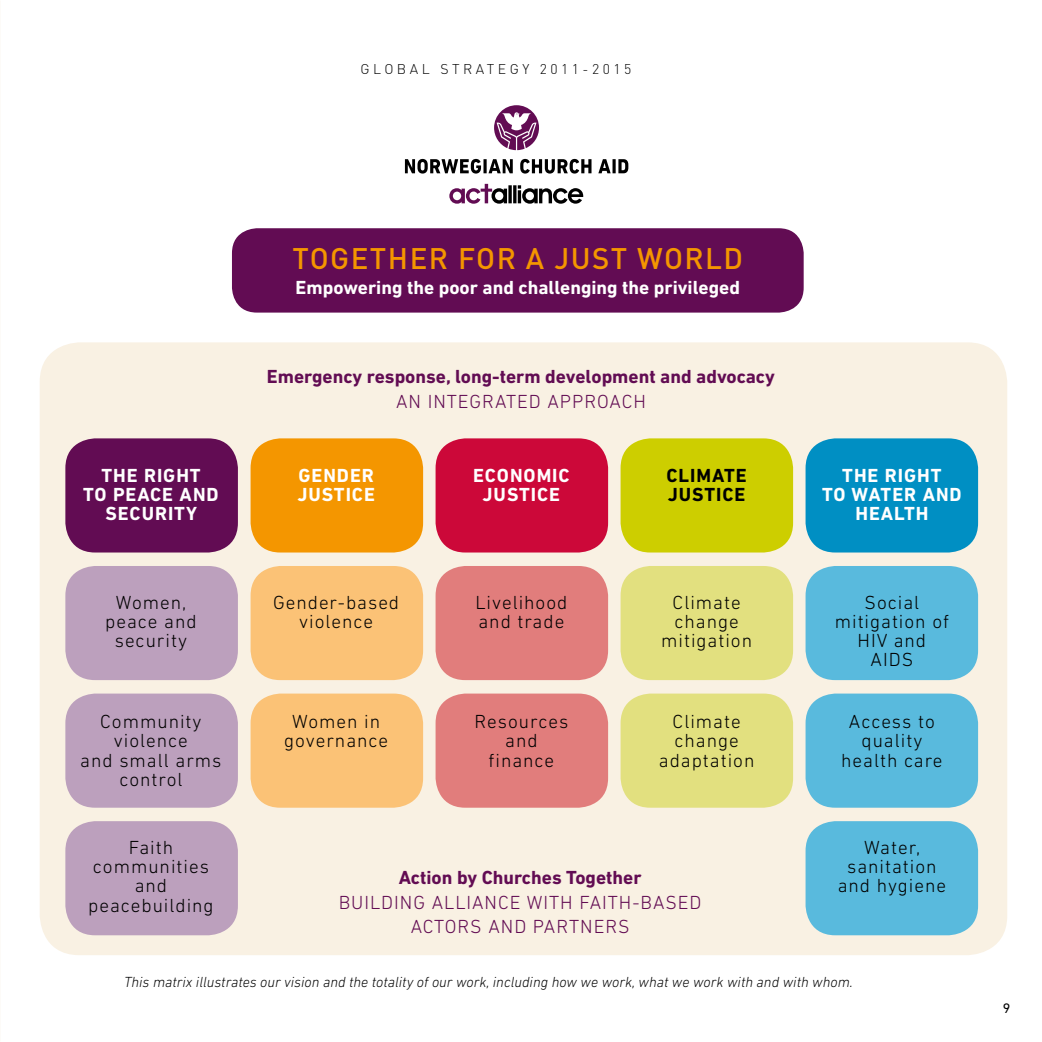
<style>
.page{position:relative;width:1042px;height:1042px;background:#fff}
.page>*{position:absolute;margin:0;border:0;box-sizing:border-box;transform-origin:0 0}
.t1{font:500 29.4px "DIN";letter-spacing:.05em;color:#f49600}
.t2{font:300 19.25px/19.2px "DIN Next LT Pro";letter-spacing:.05em;color:#000;text-align:center}
.t3{font:700 19.25px/19.2px "DIN Next LT Pro";letter-spacing:.05em;color:#fff;text-align:center}
.t4{font:700 19.25px "DIN Next LT Pro";color:#620c53}
.t5{font:300 19.25px "DIN Next LT Pro";color:#620c53}
.t6{font:700 19.25px "DIN Next LT Pro";color:#fff}
.t7{font:700 19.25px/19.2px "DIN Next LT Pro";letter-spacing:.05em;color:#000}
.t8{font:italic 300 14.88px "DIN Next LT Pro";color:#000}
.t9{font:300 14px "DIN";letter-spacing:.25em;color:#000}
.t10{font:14px "DIN Next LT Pro";color:#000}
</style>
<div class="page">
<div style="left:40px;top:342px;width:967px;height:613px;background:#f9f1e3;border-radius:40px"></div>
<div style="left:232px;top:228px;width:571px;height:85px;background:#620c53;border-radius:25px"></div>
<div style="left:251px;top:438px;width:172px;height:114px;background:#f49600;border-radius:30px"></div>
<div style="left:65px;top:438px;width:173px;height:114px;background:#620c53;border-radius:30px"></div>
<div style="left:435px;top:438px;width:173px;height:114px;background:#cc0839;border-radius:30px"></div>
<div style="left:620px;top:438px;width:173px;height:114px;background:#cdce00;border-radius:30px"></div>
<div style="left:805px;top:438px;width:173px;height:114px;background:#008fc3;border-radius:30px"></div>
<div style="left:251px;top:566px;width:172px;height:114px;background:#fbc276;border-radius:30px"></div>
<div style="left:65px;top:566px;width:173px;height:114px;background:#bca0bd;border-radius:30px"></div>
<div style="left:435px;top:566px;width:173px;height:114px;background:#e17d7c;border-radius:30px"></div>
<div style="left:620px;top:566px;width:173px;height:114px;background:#e2e07f;border-radius:30px"></div>
<div style="left:805px;top:566px;width:173px;height:114px;background:#59badd;border-radius:30px"></div>
<div style="left:251px;top:693px;width:172px;height:115px;background:#fbc276;border-radius:30px"></div>
<div style="left:65px;top:693px;width:173px;height:115px;background:#bca0bd;border-radius:30px"></div>
<div style="left:435px;top:693px;width:173px;height:115px;background:#e17d7c;border-radius:30px"></div>
<div style="left:620px;top:693px;width:173px;height:115px;background:#e2e07f;border-radius:30px"></div>
<div style="left:805px;top:693px;width:173px;height:115px;background:#59badd;border-radius:30px"></div>
<div style="left:65px;top:821px;width:173px;height:114px;background:#bca0bd;border-radius:30px"></div>
<div style="left:805px;top:821px;width:173px;height:114px;background:#59badd;border-radius:30px"></div>
<svg style="left:449px;top:184px;width:134px;height:20px"></svg>
<svg style="left:494px;top:105px;width:45px;height:45px"></svg>
<svg style="left:405px;top:159px;width:76px;height:15px"></svg>
<svg style="left:483px;top:159px;width:4px;height:14px"></svg>
<svg style="left:488px;top:159px;width:25px;height:14px"></svg>
<svg style="left:520px;top:159px;width:71px;height:15px"></svg>
<svg style="left:598px;top:159px;width:12px;height:14px"></svg>
<svg style="left:612px;top:159px;width:4px;height:14px"></svg>
<svg style="left:618px;top:159px;width:10px;height:14px"></svg>
<p class="t9" style="left:360px;top:61px;width:272px">GLOBAL STRATEGY 2011-2015</p>
<h1 class="t1" style="left:292px;top:239px;width:452px">TOGETHER FOR A JUST WORLD</h1>
<p class="t6" style="left:296px;top:276px;width:446px">Empowering the poor and challenging the privileged</p>
<p class="t4" style="left:267px;top:365px;width:509px">Emergency response, long-term development and advocacy</p>
<p class="t5" style="left:396px;top:390px;width:44px">an integrated</p>
<p class="t5" style="left:547px;top:390px;width:14px">approach</p>
<p class="t3" style="left:83px;top:465px;width:137px">The right<br>to peace and security</p>
<p class="t3" style="left:297px;top:465px;width:78px;text-align:left">Gender<br>Justice</p>
<p class="t3" style="left:473px;top:465px;width:98px">Economic<br>Justice</p>
<p class="t7" style="left:666px;top:465px;width:78px">Climate<br>Justice</p>
<p class="t3" style="left:822px;top:465px;width:141px">The right<br>to wate r and health</p>
<p class="t2" style="left:105px;top:592px;width:93px">Women, peace and security</p>
<p class="t2" style="left:273px;top:592px;width:128px">Gender-based violence</p>
<p class="t2" style="left:475px;top:592px;width:93px;text-align:left">Livelihood and trade</p>
<p class="t2" style="left:661px;top:592px;width:92px">Climate change mitigation</p>
<p class="t2" style="left:835px;top:592px;width:116px">Social mitigation of<br>HIV and<br>AIDS</p>
<p class="t2" style="left:80px;top:712px;width:143px">Community violence<br>and small arms control</p>
<p class="t2" style="left:284px;top:712px;width:106px">Women in governance</p>
<p class="t2" style="left:474px;top:712px;width:95px">Resources and finance</p>
<p class="t2" style="left:659px;top:712px;width:97px">Climate change adaptation</p>
<p class="t2" style="left:841px;top:712px;width:103px">Access to quality health care</p>
<p class="t2" style="left:88px;top:837px;width:127px">Faith communities and peacebuilding</p>
<p class="t2" style="left:837px;top:837px;width:110px">Water, sanitation and hygiene</p>
<p class="t4" style="left:399px;top:866px;width:244px">Action by Churches Together</p>
<p class="t5" style="left:339px;top:891px;width:37px">Building</p>
<p class="t5" style="left:432px;top:891px;width:12px">alliance</p>
<p class="t5" style="left:527px;top:891px;width:12px">with</p>
<p class="t5" style="left:579px;top:891px;width:11px">faith</p>
<p class="t5" style="left:632px;top:891px;width:21px">-based</p>
<p class="t5" style="left:411px;top:915px;width:13px">actors</p>
<p class="t5" style="left:488px;top:915px;width:14px">and</p>
<p class="t5" style="left:533px;top:915px;width:13px">partners</p>
<p class="t8" style="left:124px;top:973px;width:730px">This matrix illustrates our vision and the totality of our work, including how we work, what we work with and with whom.</p>
<p class="t10" style="left:1003px;top:1000px;width:9px">9</p>
</div>
